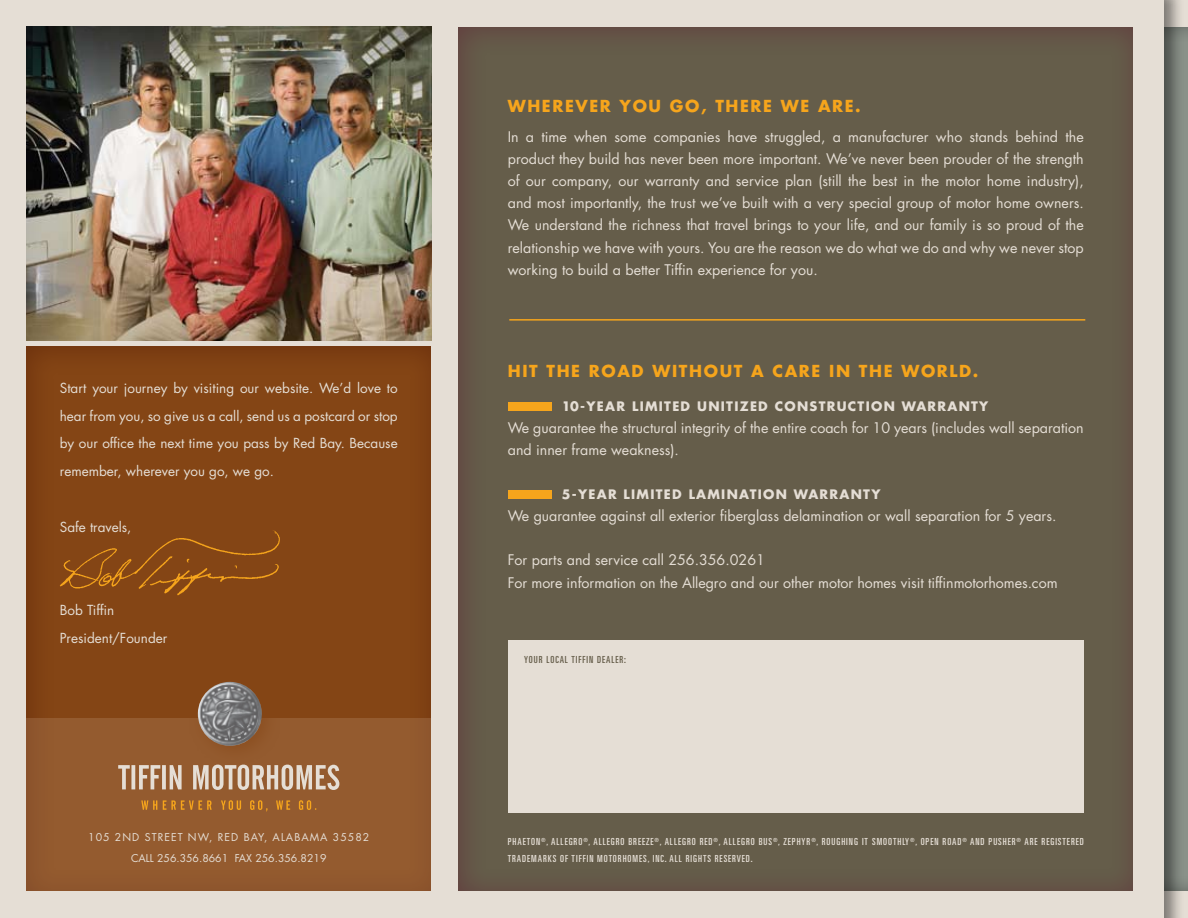
<style>
.page{position:relative;width:1188px;height:918px;background:#fff}
.page>*{position:absolute;margin:0;border:0;box-sizing:border-box;transform-origin:0 0}
.t1{font:700 16.2px "Futura";letter-spacing:.1em;color:#f6a51c}
.t2{font:14.25px/22.2px "Futura";color:#e5ded5}
.t3{font:13.5px/27.8px "Futura";color:#e5ded5;text-align:justify}
.t4{font:700 12.75px "Futura";letter-spacing:.1em;color:#e5ded5}
.t5{font:10.5px "Futura";color:#e5ded5}
.t6{font:ultra-condensed 9.75px "Univers";letter-spacing:.1em;color:#e5ded5}
.t7{font:ultra-condensed 9.75px "Univers";letter-spacing:.1em;color:#655d4a}
</style>
<div class="page">
<div style="left:1113px;top:27px;width:75px;height:865px;background:#000;opacity:.35"></div>
<div style="left:0;top:0;width:1164px;height:918px;background:#e5ded5"></div>
<div style="left:26px;top:346px;width:408px;height:546px;background:#844515"></div>
<img style="left:26px;top:26px;width:405px;height:314px">
<img style="left:60px;top:530px;width:220px;height:66px">
<div style="left:458px;top:26px;width:676px;height:866px;background:#655d4a"></div>
<div style="left:508px;top:640px;width:576px;height:173px;background:#e5ded5"></div>
<div style="left:26px;top:718px;width:405px;height:173px;background:#945b2f"></div>
<svg style="left:118px;top:765px;width:221px;height:25px"></svg>
<svg style="left:141px;top:800px;width:175px;height:11px"></svg>
<hr style="left:509px;top:319px;width:576px;height:2px;background:#f6a51c">
<div style="left:508px;top:402px;width:44px;height:8px;background:#f6a51c"></div>
<div style="left:508px;top:491px;width:44px;height:8px;background:#f6a51c"></div>
<div style="left:187px;top:670px;width:93px;height:94px;background:#844515;opacity:.55"></div>
<img style="left:198px;top:682px;width:64px;height:64px">
<p class="t3" style="left:60px;top:374px;width:339px">Start your journey by visiting our website. We’d love to hear from you, so give us a call, send us a postcard or stop by our office the next time you pass by Red Bay. Because remember, wherever you go, we go.</p>
<p class="t3" style="left:60px;top:513px;width:73px">Safe travels,</p>
<p class="t3" style="left:60px;top:596px;width:109px">Bob Tiffin<br>President/Founder</p>
<p class="t5" style="left:88px;top:830px;width:44px">105 2nd</p>
<p class="t5" style="left:145px;top:830px;width:15px">Street</p>
<p class="t5" style="left:188px;top:830px;width:108px">NW, Red Bay, Alabama</p>
<p class="t5" style="left:333px;top:830px;width:38px">35582</p>
<p class="t5" style="left:131px;top:851px;width:197px">call 256.356.8661 fax 256.356.8219</p>
<p class="t1" style="left:508px;top:95px;width:355px">WHEREVER YOU GO, THERE WE ARE.</p>
<p class="t2" style="left:508px;top:126px;width:578px;text-align:justify">In a time when some companies have struggled, a manufacturer who stands behind the product they build has never been more important. We’ve never been prouder of the strength of our company, our warranty and service plan (still the best in the motor home industry), and most importantly, the trust we’ve built with a very special group of motor home owners.<br>We understand the richness that travel brings to your life, and our family is so proud of the relationship we have with yours. You are the reason we do what we do and why we never stop working to build a better Tiffin experience for you.</p>
<p class="t1" style="left:508px;top:361px;width:124px">HIT THE ROAD</p>
<p class="t1" style="left:653px;top:361px;width:297px">WITHOUT A CARE IN THE WORLD</p>
<p class="t1" style="left:973px;top:361px;width:7px">.</p>
<p class="t4" style="left:562px;top:397px;width:353px">10-YEAR LIMITE D UNITIZED CONSTRUCTION WARRA</p>
<p class="t4" style="left:959px;top:397px;width:30px">NTY</p>
<p class="t2" style="left:508px;top:416px;width:578px">We guarantee the structural integrity of the entire coach for 10 years (includes wall separation and inner frame weakness).</p>
<p class="t4" style="left:562px;top:486px;width:214px">5-YEAR LIMITE D LAMINATION</p>
<p class="t4" style="left:794px;top:486px;width:13px">WARRA</p>
<p class="t4" style="left:851px;top:486px;width:30px">NTY</p>
<p class="t2" style="left:508px;top:505px;width:550px">We guarantee against all exterior fiberglass delamination or wall separation for 5 years.</p>
<p class="t2" style="left:508px;top:549px;width:551px">For parts and service call 256.356.0261<br>For more information on the Allegro and our other motor homes visit tiffinmotorhomes.com</p>
<p class="t7" style="left:524px;top:654px;width:83px">YOUR LOCAL TIFFIN DEALER</p>
<p class="t7" style="left:624px;top:654px;width:3px">:</p>
<p class="t6" style="left:508px;top:836px;width:54px">PHAETON<sup>®</sup>, ALLEGRO</p>
<p class="t6" style="left:583px;top:836px;width:21px"><sup>®</sup>, ALLEGRO</p>
<p class="t6" style="left:629px;top:836px;width:47px">BREEZE <sup>®</sup>, ALLEGRO</p>
<p class="t6" style="left:700px;top:836px;width:35px">RED<sup>®</sup>, ALLEGRO</p>
<p class="t6" style="left:759px;top:836px;width:272px">BUS<sup>®</sup>, ZEPHYR <sup>®</sup>, ROUGHING IT SMOOTHLY<sup>®</sup>, OPEN ROAD<sup>®</sup> AND PUSHER <sup>®</sup> ARE</p>
<p class="t6" style="left:1042px;top:836px;width:44px">REGISTERED</p>
<p class="t6" style="left:508px;top:853px;width:246px">TRADEMARKS OF TIFFIN MOTORHOMES, INC. ALL RIGHTS RESERVED.</p>
</div>
